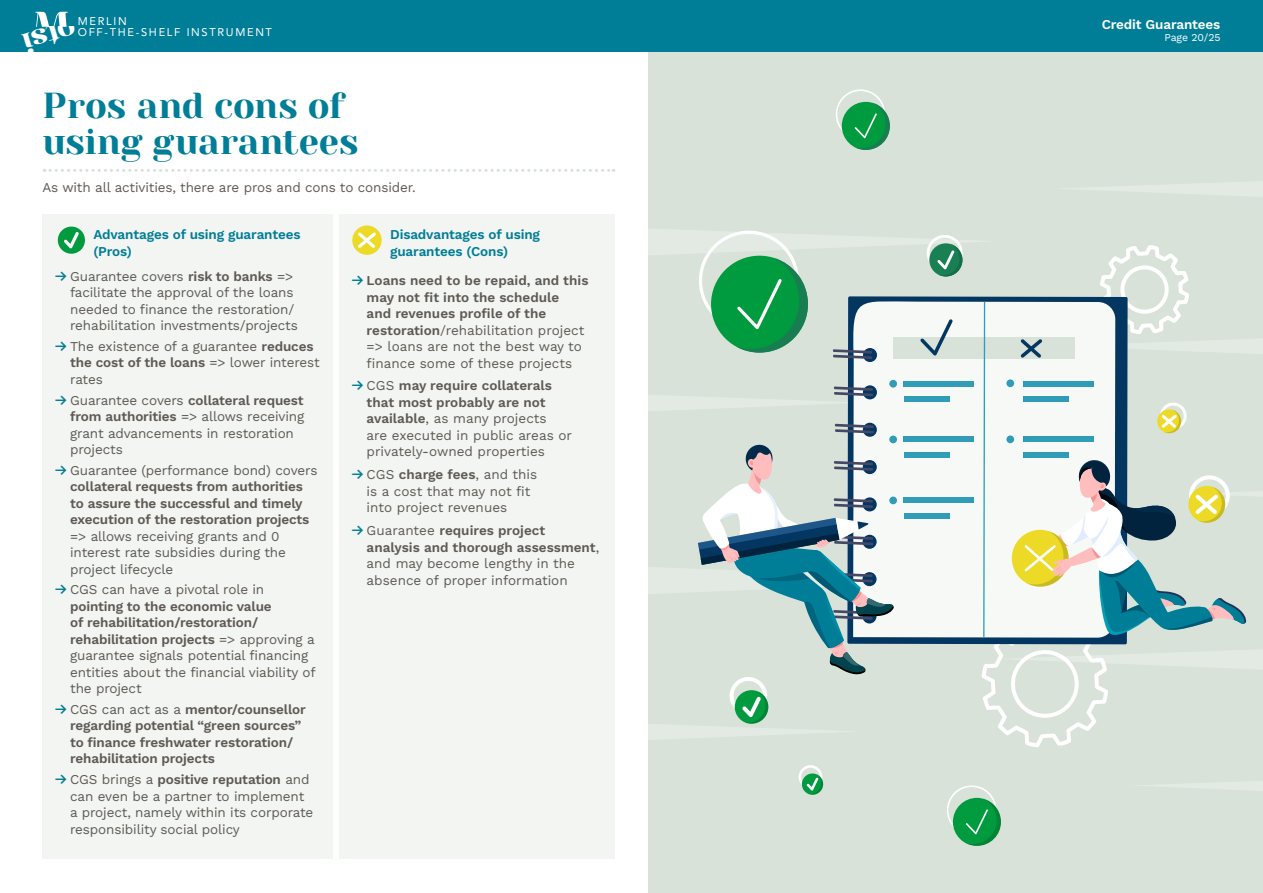
<style>
.page{position:relative;width:1263px;height:893px;background:#fff}
.page>*{position:absolute;margin:0;border:0;box-sizing:border-box;transform-origin:0 0}
.t1{font:36px/36px "Yeseva One";letter-spacing:-.005em;color:#007d97}
.t2{font:800 31.05px "Famosa";color:#fff}
.t3{font:13.5px/16.5px "Work Sans";letter-spacing:-.01em;color:#5f5953}
.t4{font:600 13.5px/16.5px "Work Sans";letter-spacing:-.01em;color:#5f5953}
.t5{font:600 13.5px/16.5px "Work Sans";letter-spacing:-.01em;color:#007d97}
.t6{font:600 13.5px "Work Sans";letter-spacing:-.01em;color:#fff}
.t7{font:11.1px/11.9px "Avenir LT Std";letter-spacing:.15em;color:#fff}
.t8{font:10.5px "Work Sans";letter-spacing:-.01em;color:#fff}
.s1{font-family:"Labil Grotesk";font-weight:700;color:#007d97}
.s2{font-weight:600}
.s3{font-weight:400}
</style>
<div class="page">
<div style="left:648px;top:49px;width:615px;height:844px;background:#d8e2d8"></div>
<svg style="left:1068px;top:181px;width:195px;height:16px"></svg>
<svg style="left:1142px;top:781px;width:121px;height:10px"></svg>
<svg style="left:836px;top:89px;width:54px;height:61px"></svg>
<svg style="left:947px;top:785px;width:54px;height:61px"></svg>
<svg style="left:798px;top:765px;width:25px;height:30px"></svg>
<svg style="left:648px;top:229px;width:615px;height:519px"></svg>
<svg style="left:44px;top:169px;width:570px;height:3px"></svg>
<div style="left:43px;top:214px;width:290px;height:645px;background:#f2f5f2"></div>
<div style="left:339px;top:214px;width:275px;height:645px;background:#f2f5f2"></div>
<div style="left:352px;top:225px;width:30px;height:30px;background:#ecda26;border-radius:50%"></div>
<svg style="left:358px;top:232px;width:18px;height:16px"></svg>
<div style="left:58px;top:227px;width:27px;height:27px;background:#009b3e;border-radius:50%"></div>
<svg style="left:64px;top:232px;width:15px;height:16px"></svg>
<div style="left:0;top:0;width:1263px;height:51px;background:#007d97"></div>
<svg style="left:35px;top:12px;width:33px;height:15px"></svg>
<p class="t7" style="left:78px;top:15px;width:196px">MERLIN<br>OFF-THE-SHELF INSTRUMENT</p>
<h2 class="t2" style="left:83px;top:51px;width:57px;rotate:163deg">otsi</h2>
<p class="t6" style="left:1102px;top:14px;width:120px">Credit Guarantees</p>
<p class="t8" style="left:1164px;top:30px;width:57px">Page 20/25</p>
<h1 class="t1" style="left:43px;top:86px;width:317px">Pros and cons of using guarantees</h1>
<p class="t3" style="left:43px;top:178px;width:375px">As with all activities, there are pros and cons to consider.</p>
<p class="t5" style="left:93px;top:226px;width:209px">Advantages of using guarantees (Pros)</p>
<p class="t3" style="left:70px;top:267px;width:229px;text-indent:-15px"><span class="s1">→</span> Guarantee covers <span class="s2">risk to banks</span> =&gt; facilitate the approval of the loans needed to finance the restoration/ rehabilitation investments/projects</p>
<p class="t3" style="left:70px;top:338px;width:251px;text-indent:-15px"><span class="s1">→</span> The existence of a guarantee <span class="s2">reduces the cost of the loans</span> =&gt; lower interest rates</p>
<p class="t3" style="left:70px;top:391px;width:236px;text-indent:-15px"><span class="s1">→</span> Guarantee covers <span class="s2">collateral request from authorities</span> =&gt; allows receiving grant advancements in restoration projects</p>
<p class="t4" style="left:55px;top:461px;width:264px;text-align:center"><span class="s1">→</span> <span class="s3">Guarantee (performance bond) covers </span>collateral requests from authorities<br>to assure the successful and timely execution of the restoration projects</p>
<p class="t3" style="left:70px;top:527px;width:217px">=&gt; allows receiving grants and 0 interest rate subsidies during the project lifecycle</p>
<p class="t3" style="left:70px;top:581px;width:247px;text-indent:-15px"><span class="s1">→</span> CGS can have a pivotal role in <span class="s2">pointing to the economic value<br>of rehabilitation/restoration/ rehabilitation projects</span> =&gt; approving a guarantee signals potential financing entities about the financial viability of the project</p>
<p class="t4" style="left:70px;top:701px;width:237px;text-indent:-15px"><span class="s1">→</span> <span class="s3">CGS can act as a</span> mentor/counsellor regarding potential “green sources” to finance freshwater restoration/ rehabilitation projects</p>
<p class="t3" style="left:70px;top:771px;width:245px;text-indent:-15px"><span class="s1">→</span> CGS brings a <span class="s2">positive reputation</span> and can even be a partner to implement a project, namely within its corporate responsibility social policy</p>
<p class="t5" style="left:390px;top:226px;width:151px">Disadvantages of using guarantees (Cons)</p>
<p class="t4" style="left:367px;top:272px;width:223px;text-indent:-15px"><span class="s1">→</span> Loans need to be repaid, and this may not fit into the schedule<br>and revenues profile of the restoration<span class="s3">/rehabilitation project =&gt; loans are not the best way to finance some of these projects</span></p>
<p class="t3" style="left:367px;top:377px;width:207px;text-indent:-15px"><span class="s1">→</span> CGS <span class="s2">may require collaterals that most probably are not available</span>, as many projects<br>are executed in public areas or privately-owned properties</p>
<p class="t3" style="left:367px;top:466px;width:172px;text-indent:-15px"><span class="s1">→</span> CGS <span class="s2">charge fees</span>, and this is a cost that may not fit into project revenues</p>
<p class="t3" style="left:367px;top:522px;width:234px;text-indent:-15px"><span class="s1">→</span> Guarantee <span class="s2">requires project analysis and thorough assessment</span>, and may become lengthy in the absence of proper information</p>
</div>
